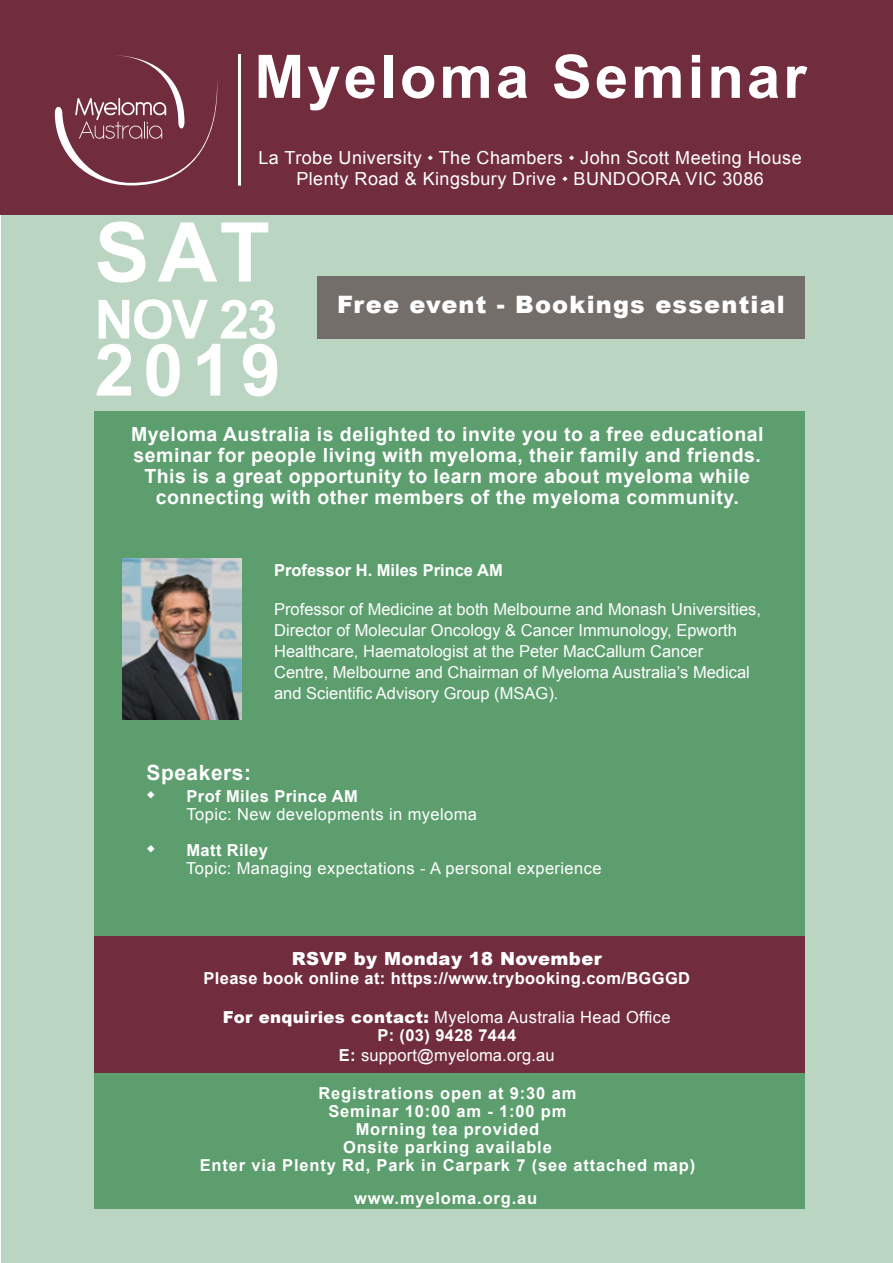
<style>
.page{position:relative;width:893px;height:1263px;background:#fff}
.page>*{position:absolute;margin:0;border:0;box-sizing:border-box;transform-origin:0 0}
.t1{font:700 82.5px "Arial";color:#fff}
.t2{font:700 72px "Arial";color:#fff}
.t3{font:700 60px "Arial";letter-spacing:.05em;color:#fff}
.t4{font:700 54px "Arial";color:#fff}
.t5{font:900 24px "Arial";letter-spacing:.05em;color:#fff}
.t6{font:700 21px "Arial";letter-spacing:.025em;color:#fff}
.t7{font:700 19.5px/21px "Arial";letter-spacing:.025em;color:#fff;text-align:center}
.t8{font:18px/21px "Arial";letter-spacing:.025em;color:#fff;text-align:center}
.t9{font:900 18px "Arial";letter-spacing:.02em;color:#fff}
.t10{font:16.5px/21px "Arial";color:#fff}
.t11{font:700 16.5px/18px "Arial";letter-spacing:.05em;color:#fff;text-align:center}
.t12{font:16.5px/18px "Arial";letter-spacing:.025em;color:#fff}
.t13{font:16.5px/18px "Arial";letter-spacing:.02em;color:#fff;text-align:center}
.t14{font:700 16.5px "Arial";letter-spacing:.02em;color:#fff}
.t15{font:700 16.5px "Arial";color:#fff}
.s1{font-weight:700}
.s2{font-weight:900}
</style>
<div class="page">
<div style="left:1px;top:215px;width:892px;height:1048px;background:#bad6c2"></div>
<div style="left:0;top:0;width:893px;height:215px;background:#712d3e"></div>
<hr style="left:238px;top:54px;width:3px;height:132px;background:#fff">
<svg style="left:55px;top:55px;width:163px;height:130px"></svg>
<div style="left:95px;top:411px;width:710px;height:798px;background:#5c9e6e"></div>
<div style="left:317px;top:276px;width:488px;height:63px;background:#736e6a"></div>
<div style="left:95px;top:936px;width:710px;height:137px;background:#712d3e"></div>
<img style="left:123px;top:559px;width:118px;height:160px">
<h3 class="t3" style="left:254px;top:37px;width:554px">Myeloma Seminar</h3>
<p class="t8" style="left:258px;top:147px;width:545px">La Trobe University ◆ The Chambers ◆ John Scott Meeting House<br>Plenty Road &amp; Kingsbury Drive ◆ BUNDOORA VIC 3086</p>
<h1 class="t1" style="left:95px;top:197px;width:177px">SAT</h1>
<h3 class="t4" style="left:95px;top:284px;width:184px">NOV 23</h3>
<h2 class="t2" style="left:95px;top:322px;width:188px">2019</h2>
<h3 class="t5" style="left:337px;top:287px;width:449px">Free event - Bookings essential</h3>
<p class="t7" style="left:131px;top:424px;width:634px">Myeloma Australia is delighted to invite you to a free educational seminar for people living with myeloma, their family and friends.<br>This is a great opportunity to learn more about myeloma while connecting with other members of the myeloma community.</p>
<p class="t15" style="left:274px;top:559px;width:230px">Professor H. Miles Prince AM</p>
<p class="t10" style="left:274px;top:599px;width:488px">Professor of Medicine at both Melbourne and Monash Universities, Director of Molecular Oncology &amp; Cancer Immunology, Epworth Healthcare, Haematologist at the Peter MacCallum Cancer Centre, Melbourne and Chairman of Myeloma Australia’s Medical and Scientific Advisory Group (MSAG).</p>
<p class="t6" style="left:146px;top:758px;width:106px">Speakers:</p>
<p class="t12" style="left:186px;top:787px;width:292px;text-indent:-40px">◆ <span class="s1">Prof Miles Prince AM<br></span>Topic: New developments in myeloma</p>
<p class="t12" style="left:186px;top:841px;width:417px;text-indent:-40px">◆ <span class="s1">Matt Riley<br></span>Topic: Managing expectations - A personal experience</p>
<p class="t9" style="left:292px;top:945px;width:311px">RSVP by Monday 18 November</p>
<p class="t14" style="left:204px;top:967px;width:488px">Please book online at: https://www.trybooking.com/BGGGD</p>
<p class="t13" style="left:223px;top:1008px;width:449px"><span class="s2">For enquiries contact:</span> Myeloma Australia Head Office<br><span class="s1">P: (03) 9428 7444</span></p>
<p class="t10" style="left:339px;top:1044px;width:217px"><span class="s1">E:</span> support@myeloma.org.au</p>
<p class="t11" style="left:200px;top:1084px;width:497px">Registrations open at 9:30 am<br>Seminar 10:00 am - 1:00 pm<br>Morning tea provided<br>Onsite parking available<br>Enter via Plenty Rd, Park in Carpark 7 (see attached map)</p>
<p class="t11" style="left:354px;top:1190px;width:185px">www.myeloma.org.au</p>
</div>
